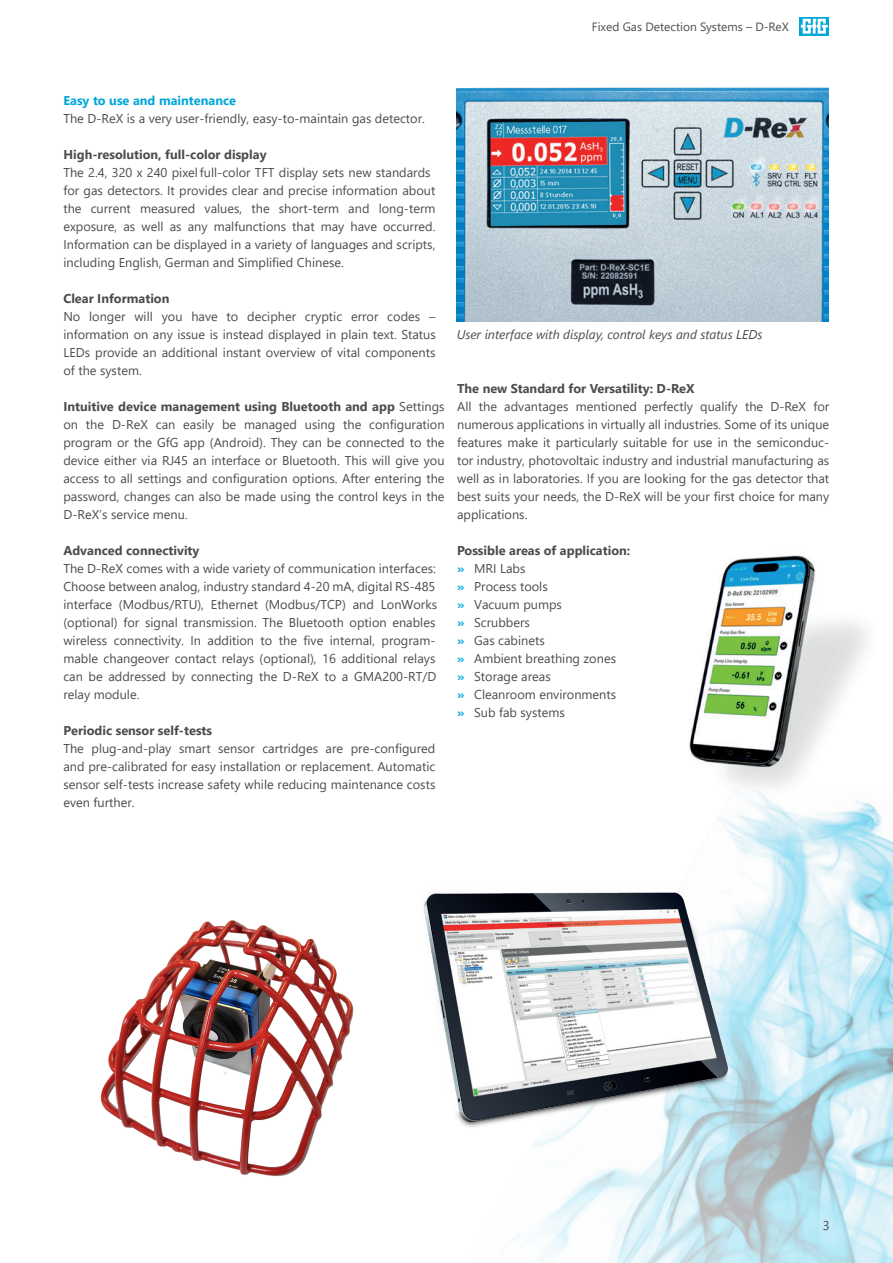
<style>
.page{position:relative;width:893px;height:1263px;background:#fff}
.page>*{position:absolute;margin:0;border:0;box-sizing:border-box;transform-origin:0 0}
.t1{font:12.75px/18px "Segoe UI";color:#4b4c4d}
.t2{font:700 12.75px "Segoe UI";color:#4b4c4d}
.t3{font:italic 12.75px "Segoe UI";color:#4b4c4d}
.t4{font:12px "Segoe UI";color:#4b4c4d}
.s1{font-weight:700;color:#00a7d9}
.s2{font-weight:700}
</style>
<div class="page">
<img style="left:689px;top:555px;width:179px;height:233px">
<img style="left:510px;top:790px;width:383px;height:473px">
<svg style="left:799px;top:17px;width:30px;height:18px"></svg>
<svg style="left:801px;top:19px;width:27px;height:15px"></svg>
<hr style="left:892px;top:933px;width:1px;height:270px;background:#fff">
<img style="left:457px;top:87px;width:372px;height:234px">
<img style="left:423px;top:879px;width:315px;height:254px">
<img style="left:100px;top:920px;width:254px;height:257px">
<p class="t4" style="left:592px;top:15px;width:198px">Fixed Gas Detection Systems – D-ReX</p>
<p class="t1" style="left:63px;top:90px;width:363px"><span class="s1">Easy to use and</span> <span class="s1">maintenance<br></span>The D-ReX is a very user-friendly, easy-to-maintain gas detector.</p>
<p class="t2" style="left:63px;top:142px;width:205px">High-resolution, full-color display</p>
<p class="t1" style="left:63px;top:162px;width:374px">The 2.4, 320 x 240 pixel full-color TFT display sets new standards for gas detectors. It provides clear and precise information about the current measured values, the short-term and long-term exposure, as well as any malfunctions that may have occurred.<br>Information can be displayed in a variety of languages and scripts, including English, German and Simplified Chinese.</p>
<p class="t2" style="left:63px;top:287px;width:108px">Clear Information</p>
<p class="t1" style="left:63px;top:306px;width:374px;text-align:justify">No longer will you have to decipher cryptic error codes – information on any issue is instead displayed in plain text. Status LEDs provide an additional instant overview of vital components of the system.</p>
<p class="t1" style="left:63px;top:396px;width:383px;text-align:justify"><span class="s2">Intuitive device management using Bluetooth and app</span> Settings on the D-ReX can easily be managed using the configuration program or the GfG app (Android). They can be connected to the device either via RJ45 an interface or Bluetooth. This will give you access to all settings and configuration options. After entering the password, changes can also be made using the control keys in the D-ReX’s service menu.</p>
<p class="t2" style="left:63px;top:539px;width:138px">Advanced connectivity</p>
<p class="t1" style="left:63px;top:558px;width:375px">The D-ReX comes with a wide variety of communication interfaces:<br>Choose between analog, industry standard 4-20 mA, digital RS-485 interface (Modbus/RTU), Ethernet (Modbus/TCP) and LonWorks (optional) for signal transmission. The Bluetooth option enables wireless connectivity. In addition to the five internal, program&shy;mable changeover contact relays (optional), 16 additional relays can be addressed by connecting the D-ReX to a GMA200-RT/D relay module.</p>
<p class="t2" style="left:63px;top:719px;width:150px">Periodic sensor self-tests</p>
<p class="t1" style="left:63px;top:738px;width:374px;text-align:justify">The plug-and-play smart sensor cartridges are pre-configured and pre-calibrated for easy installation or replacement. Automatic sensor self-tests increase safety while reducing maintenance costs even further.</p>
<p class="t3" style="left:457px;top:323px;width:307px">User interface with display, control keys and status LEDs</p>
<p class="t2" style="left:457px;top:377px;width:239px">The new Standard for Versatility: D-ReX</p>
<p class="t1" style="left:457px;top:396px;width:374px;text-align:justify">All the advantages mentioned perfectly qualify the D-ReX for numerous applications in virtually all industries. Some of its unique features make it particularly suitable for use in the semiconduc&shy;tor industry, photovoltaic industry and industrial manufacturing as well as in laboratories. If you are looking for the gas detector that best suits your needs, the D-ReX will be your first choice for many applications.</p>
<p class="t1" style="left:457px;top:541px;width:175px"><span class="s2">Possible areas of application: </span><span class="s1">»</span> MRI Labs<br><span class="s1">»</span> Process tools<br><span class="s1">»</span> Vacuum pumps<br><span class="s1">»</span> Scrubbers<br><span class="s1">»</span> Gas cabinets<br><span class="s1">»</span> Ambient breathing zones<br><span class="s1">»</span> Storage areas<br><span class="s1">»</span> Cleanroom environments<br><span class="s1">»</span> Sub fab systems</p>
<p class="t1" style="left:823px;top:1216px;width:8px">3</p>
</div>
